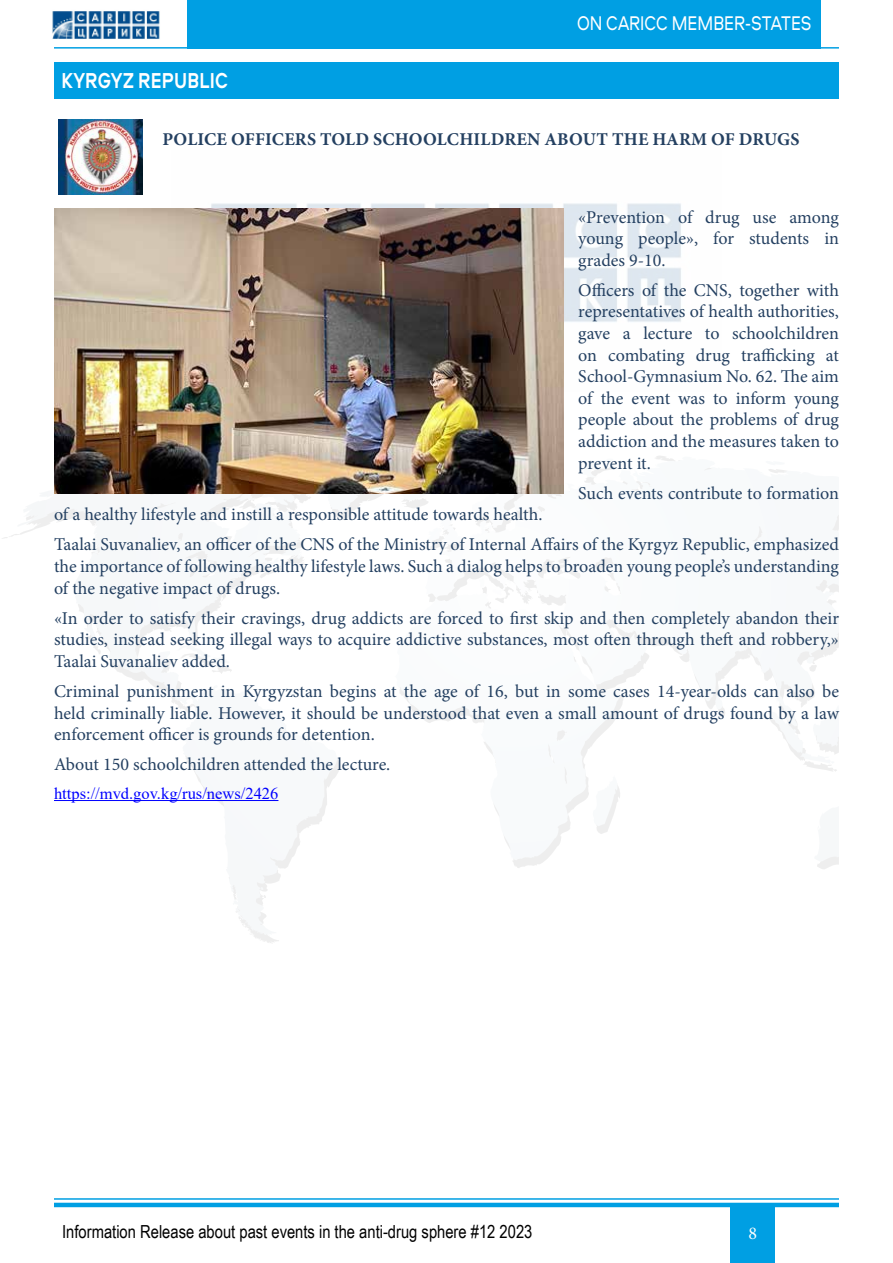
<style>
.page{position:relative;width:893px;height:1263px;background:#fff}
.page>*{position:absolute;margin:0;border:0;box-sizing:border-box;transform-origin:0 0}
.t1{font:700 22.5px "Aeroport";letter-spacing:.01em;color:#fff;scale:.8 1}
.t2{font:20.7px "Aeroport";color:#fff;scale:.8 1}
.t3{font:18px/21.6px "Minion Pro";color:#244061;text-align:justify}
.t4{font:18px "Arial Narrow";color:#000}
.t5{font:700 18px "Minion Pro";letter-spacing:.01em;color:#244061}
.t6{font:18px "Minion Pro";color:#fff}
.t7{font:16.5px "Times New Roman";color:#00f}
</style>
<div class="page">
<svg style="left:2px;top:450px;width:837px;height:493px"></svg>
<svg style="left:309px;top:494px;width:207px;height:19px"></svg>
<hr style="left:54px;top:1198px;width:785px;height:2px;background:#009fe3">
<hr style="left:54px;top:1203px;width:785px;height:4px;background:#009fe3">
<div style="left:730px;top:1207px;width:45px;height:56px;background:#009fe3"></div>
<hr style="left:54px;top:47px;width:785px;height:2px;background:#009fe3">
<div style="left:187px;top:0;width:634px;height:49px;background:#009fe3"></div>
<img style="left:211px;top:203px;width:470px;height:188px">
<img style="left:52px;top:11px;width:108px;height:28px">
<div style="left:54px;top:63px;width:785px;height:36px;background:#009fe3"></div>
<img style="left:59px;top:119px;width:83px;height:75px">
<hr style="left:54px;top:800px;width:224px;height:1px;background:#00f">
<img style="left:54px;top:208px;width:509px;height:286px">
<p class="t1" style="left:62px;top:64px;width:210px">KYRGYZ REPUBLIC</p>
<p class="t2" style="left:577px;top:9px;width:294px">ON CARICC MEMBER-STATES</p>
<p class="t5" style="left:163px;top:126px;width:638px">POLICE OFFICERS TOLD SCHOOLCHILDREN ABOUT THE HARM OF DRUGS</p>
<p class="t3" style="left:578px;top:206px;width:262px">«Prevention of drug use among young people», for students in grades 9-10.</p>
<p class="t3" style="left:578px;top:279px;width:262px">Officers of the CNS, together with representatives of health authorities, gave a lecture to schoolchildren on combating drug trafficking at School-Gymnasium No. 62. The aim of the event was to inform young people about the problems of drug addiction and the measures taken to prevent it.</p>
<p class="t3" style="left:578px;top:482px;width:262px">Such events contribute to formation</p>
<p class="t3" style="left:54px;top:500px;width:786px;line-height:30.2px">of a healthy lifestyle and instill a responsible attitude towards health.<br>Taalai Suvanaliev, an officer of the CNS of the Ministry of Internal Affairs of the Kyrgyz Republic, emphasized</p>
<p class="t3" style="left:54px;top:556px;width:786px">the importance of following healthy lifestyle laws. Such a dialog helps to broaden young people’s understanding of the negative impact of drugs.</p>
<p class="t3" style="left:54px;top:607px;width:786px">«In order to satisfy their cravings, drug addicts are forced to first skip and then completely abandon their studies, instead seeking illegal ways to acquire addictive substances, most often through theft and robbery,» Taalai Suvanaliev added.</p>
<p class="t3" style="left:54px;top:681px;width:786px">Criminal punishment in Kyrgyzstan begins at the age of 16, but in some cases 14-year-olds can also be held criminally liable. However, it should be understood that even a small amount of drugs found by a law enforcement officer is grounds for detention.</p>
<p class="t3" style="left:54px;top:754px;width:338px">About 150 schoolchildren attended the lecture.</p>
<p class="t7" style="left:54px;top:781px;width:226px">https://mvd.gov.kg/rus/news/2426</p>
<p class="t4" style="left:62px;top:1218px;width:472px">Information Release about past events in the anti-drug sphere #12 2023</p>
<p class="t6" style="left:748px;top:1221px;width:10px">8</p>
</div>
